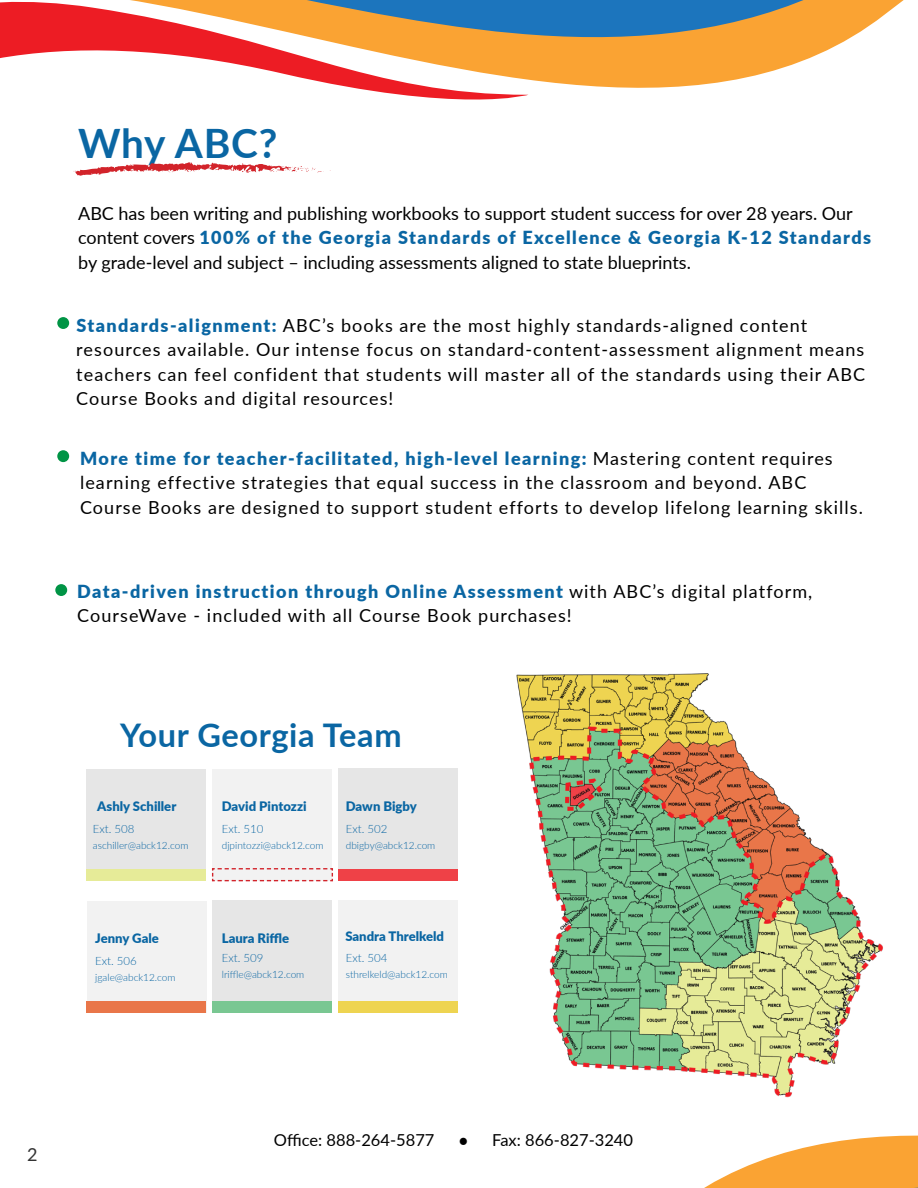
<style>
.page{position:relative;width:918px;height:1188px;background:#fff}
.page>*{position:absolute;margin:0;border:0;box-sizing:border-box;transform-origin:0 0}
.t1{font:700 40.5px "Lato";letter-spacing:.015em;color:#0a66a3}
.t2{font:700 32.55px "Lato";letter-spacing:.02em;color:#0a66a3}
.t3{font:18px/24.6px "Lato";letter-spacing:.06em;color:#000}
.t4{font:18px/24.6px "Lato";color:#000}
.t5{font:18px "Lato";color:#333}
.t6{font:16.5px "Lato";color:#000}
.t7{font:900 13.05px "Lato";color:#0a66a3}
.t8{font:300 11.4px "Lato";color:#0a66a3}
.t9{font:300 10.05px "Lato";color:#0a66a3}
.s1{font-weight:900;color:#0a66a3}
.s2{font-family:"Georgia"}
</style>
<div class="page">
<svg style="left:704px;top:1135px;width:214px;height:53px"></svg>
<svg style="left:0;top:0;width:884px;height:172px"></svg>
<div style="left:57px;top:317px;width:12px;height:12px;background:#009445;border-radius:50%"></div>
<div style="left:57px;top:450px;width:12px;height:12px;background:#009445;border-radius:50%"></div>
<div style="left:55px;top:584px;width:12px;height:12px;background:#009445;border-radius:50%"></div>
<svg style="left:74px;top:162px;width:250px;height:14px"></svg>
<img style="left:516px;top:673px;width:367px;height:425px">
<div style="left:213px;top:900px;width:119px;height:113px;background:#e6e6e6"></div>
<div style="left:339px;top:768px;width:119px;height:112px;background:#e6e6e6"></div>
<div style="left:86px;top:769px;width:119px;height:112px;background:#e6e6e6"></div>
<div style="left:338px;top:901px;width:120px;height:112px;background:#f2f2f2"></div>
<div style="left:87px;top:901px;width:120px;height:111px;background:#f2f2f2"></div>
<div style="left:213px;top:769px;width:119px;height:112px;background:#f2f2f2"></div>
<div style="left:86px;top:869px;width:119px;height:12px;background:#e6eb98"></div>
<div style="left:86px;top:1001px;width:119px;height:12px;background:#e97649"></div>
<svg style="left:211px;top:867px;width:122px;height:15px"></svg>
<div style="left:213px;top:1001px;width:119px;height:12px;background:#79c792"></div>
<div style="left:338px;top:869px;width:120px;height:12px;background:#ef4147"></div>
<div style="left:338px;top:1001px;width:120px;height:12px;background:#eed451"></div>
<h1 class="t1" style="left:78px;top:113px;width:201px">Why ABC?</h1>
<p class="t4" style="left:78px;top:200px;width:794px">ABC has been writing and publishing workbooks to support student success for over 28 years. Our content covers <span class="s1">100% of the Georgia Standards of Excellence &amp; Georgia K-12 Standards </span>by grade-level and subject – including assessments aligned to state blueprints.</p>
<p class="t3" style="left:76px;top:312px;width:790px"><span class="s1">Standards-alignment:</span> ABC’s books are the most highly standards-aligned content resources available. Our intense focus on standard-content-assessment alignment means teachers can feel confident that students will master all of the standards using their ABC Course Books and digital resources!</p>
<p class="t3" style="left:80px;top:445px;width:784px"><span class="s1">More time for teacher-facilitated, high-level learning:</span> Mastering content requires learning effective strategies that equal success in the classroom and beyond. ABC<br>Course Books are designed to support student efforts to develop lifelong learning skills.</p>
<p class="t3" style="left:77px;top:578px;width:737px"><span class="s1">Data-driven instruction through Online Assessment</span> with ABC’s digital platform,<br>CourseWave - included with all Course Book purchases!</p>
<h2 class="t2" style="left:120px;top:712px;width:283px">Your Georgia Team</h2>
<p class="t7" style="left:97px;top:797px;width:81px">Ashly Schiller</p>
<p class="t7" style="left:222px;top:797px;width:86px">David Pintozzi</p>
<p class="t7" style="left:346px;top:797px;width:73px">Dawn Bigby</p>
<p class="t8" style="left:93px;top:821px;width:43px">Ext. 508</p>
<p class="t9" style="left:93px;top:839px;width:97px">aschiller@abck12.com</p>
<p class="t8" style="left:222px;top:821px;width:43px">Ext. 510</p>
<p class="t9" style="left:222px;top:839px;width:103px">djpintozzi@abck12.com</p>
<p class="t8" style="left:346px;top:821px;width:43px">Ext. 502</p>
<p class="t9" style="left:346px;top:838px;width:91px">dbigby@abck12.com</p>
<p class="t7" style="left:95px;top:928px;width:65px">Jenny Gale</p>
<p class="t7" style="left:222px;top:928px;width:69px">Laura Riffle</p>
<p class="t7" style="left:345px;top:926px;width:100px">Sandra Threlkeld</p>
<p class="t8" style="left:95px;top:953px;width:43px">Ext. 506</p>
<p class="t9" style="left:95px;top:970px;width:82px">jgale@abck12.com</p>
<p class="t8" style="left:222px;top:950px;width:43px">Ext. 509</p>
<p class="t9" style="left:222px;top:968px;width:84px">lriffle@abck12.com</p>
<p class="t8" style="left:346px;top:950px;width:43px">Ext. 504</p>
<p class="t9" style="left:346px;top:968px;width:104px">sthrelkeld@abck12.com</p>
<p class="t5" style="left:27px;top:1142px;width:12px">2</p>
<p class="t6" style="left:274px;top:1128px;width:162px">Office: 888-264-5877</p>
<p class="t6" style="left:458px;top:1128px;width:176px"><span class="s2">●</span> Fax: 866-827-3240</p>
</div>
